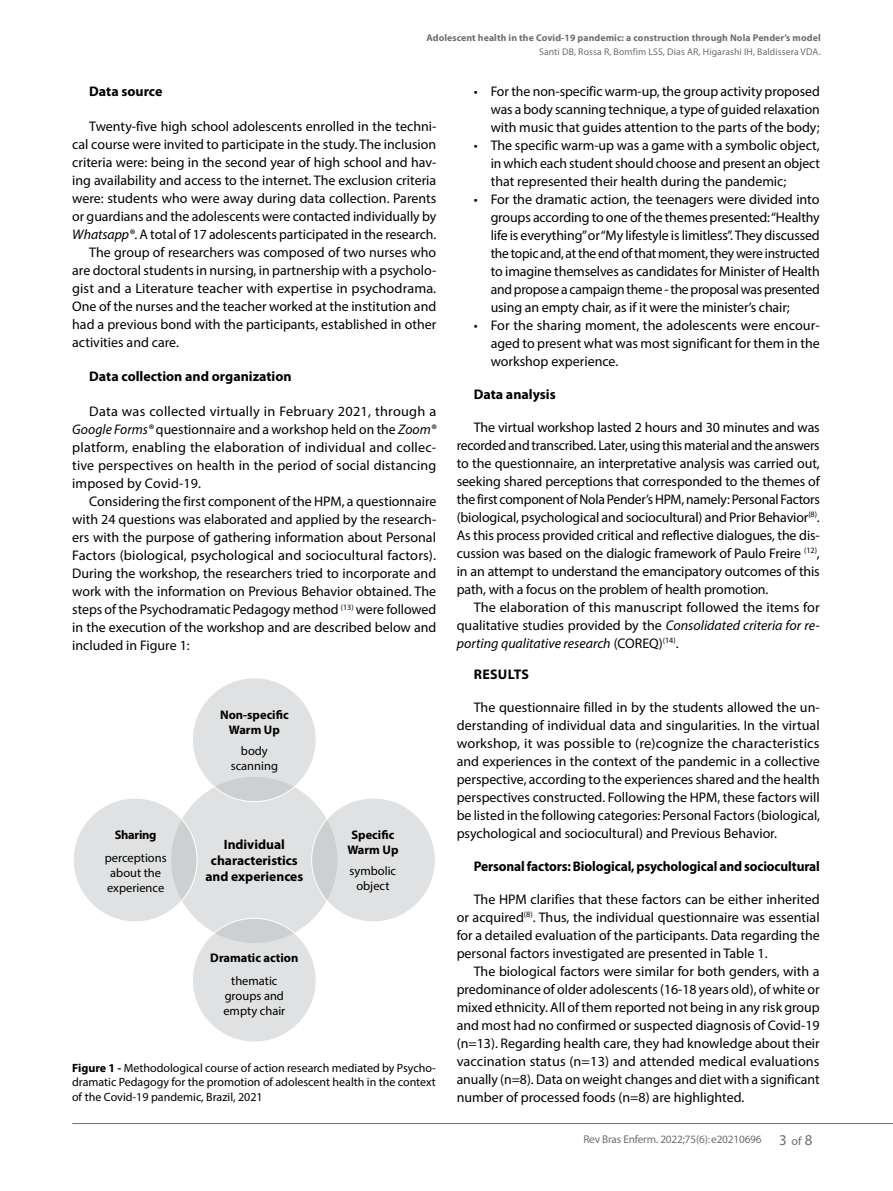
<style>
.page{position:relative;width:893px;height:1191px;background:#fff}
.page>*{position:absolute;margin:0;border:0;box-sizing:border-box;transform-origin:0 0}
.t1{font:13.95px/18px "Myriad Pro";color:#000;text-align:justify}
.t2{font:700 13.95px "Myriad Pro";letter-spacing:-.01em;color:#000;scale:.96 1}
.t3{font:700 13.95px "Myriad Pro";letter-spacing:-.01em;color:#000}
.t4{font:700 13.95px "Myriad Pro";letter-spacing:.02em;color:#000}
.t5{font:700 13.5px/16.2px "Myriad Pro";color:#000;text-align:center}
.t6{font:12.45px/15px "Myriad Pro";color:#000;text-align:center}
.t7{font:700 12.45px/15px "Myriad Pro";color:#000;text-align:center}
.t8{font:700 12.45px "Myriad Pro";letter-spacing:-.02em;color:#000}
.t9{font:12px/14.4px "Myriad Pro";color:#000;text-align:justify}
.t10{font:11.25px "Myriad Pro";letter-spacing:-.015em;color:#6d6e71}
.t11{font:700 9.75px "Myriad Pro";letter-spacing:.01em;color:#6d6e71}
.t12{font:9.75px "Myriad Pro";letter-spacing:.01em;color:#6d6e71}
.s1{font-style:italic}
.s2{font-weight:700}
.s3{font-size:15px}
.s4{font-size:12px}
</style>
<div class="page">
<hr style="left:72px;top:1123px;width:821px;height:1px;background:#6d6e71">
<div style="left:171px;top:777px;width:166px;height:166px;background:#e0e1e2;border-radius:50%"></div>
<div style="left:311px;top:798px;width:124px;height:124px;background:linear-gradient(to right,#d7d8d9,#e5e5e6);border-radius:50%"></div>
<div style="left:73px;top:798px;width:124px;height:124px;background:linear-gradient(to right,#e6e6e7,#d6d7d8);border-radius:50%"></div>
<div style="left:192px;top:678px;width:124px;height:123px;background:linear-gradient(to bottom,#e5e6e7,#d6d7d8);border-radius:50%"></div>
<div style="left:192px;top:918px;width:124px;height:124px;background:linear-gradient(to bottom,#d7d8d9,#e5e6e7);border-radius:50%"></div>
<p class="t11" style="left:426px;top:33px;width:396px">Adolescent health in the Covid-19 pandemic: a construction through Nola Pender’s model</p>
<p class="t12" style="left:539px;top:46px;width:283px">Santi DB, Rossa R, Bomfim LSS, Dias AR, Higarashi IH, Baldissera VDA.</p>
<p class="t3" style="left:89px;top:83px;width:75px">Data source</p>
<p class="t1" style="left:89px;top:117px;width:348px">Twenty-five high school adolescents enrolled in the techni-</p>
<p class="t1" style="left:72px;top:135px;width:366px">cal course were invited to participate in the study. The inclusion</p>
<p class="t1" style="left:72px;top:153px;width:366px">criteria were: being in the second year of high school and hav-</p>
<p class="t1" style="left:72px;top:171px;width:366px">ing availability and access to the internet. The exclusion criteria</p>
<p class="t1" style="left:72px;top:189px;width:366px">were: students who were away during data collection. Parents</p>
<p class="t1" style="left:72px;top:207px;width:366px">or guardians and the adolescents were contacted individually by</p>
<p class="t1" style="left:72px;top:225px;width:366px"><span class="s1">Whatsapp®</span>. A total of 17 adolescents participated in the research.</p>
<p class="t1" style="left:89px;top:243px;width:348px">The group of researchers was composed of two nurses who</p>
<p class="t1" style="left:72px;top:261px;width:366px">are doctoral students in nursing, in partnership with a psycholo-</p>
<p class="t1" style="left:72px;top:279px;width:365px">gist and a Literature teacher with expertise in psychodrama.</p>
<p class="t1" style="left:72px;top:297px;width:366px">One of the nurses and the teacher worked at the institution and</p>
<p class="t1" style="left:72px;top:315px;width:366px">had a previous bond with the participants, established in other</p>
<p class="t1" style="left:72px;top:333px;width:108px">activities and care.</p>
<p class="t3" style="left:89px;top:369px;width:204px">Data collection and organization</p>
<p class="t1" style="left:72px;top:402px;width:366px;text-indent:17px">Data was collected virtually in February 2021, through a <span class="s1">Google Forms®</span> questionnaire and a workshop held on the <span class="s1">Zoom® </span>platform, enabling the elaboration of individual and collec&shy;tive perspectives on health in the period of social distancing imposed by Covid-19.</p>
<p class="t1" style="left:72px;top:492px;width:366px;text-indent:17px">Considering the first component of the HPM, a questionnaire with 24 questions was elaborated and applied by the research&shy;ers with the purpose of gathering information about Personal Factors (biological, psychological and sociocultural factors).<br>During the workshop, the researchers tried to incorporate and work with the information on Previous Behavior obtained. The steps of the Psychodramatic Pedagogy method <sup>(13)</sup> were followed in the execution of the workshop and are described below and included in Figure 1:</p>
<p class="t8" style="left:115px;top:828px;width:43px">Sharing</p>
<p class="t6" style="left:105px;top:850px;width:63px;text-align:left">perceptions about the experience</p>
<p class="t7" style="left:220px;top:707px;width:70px">Non-specific<br>Warm Up</p>
<p class="t6" style="left:231px;top:743px;width:49px">body scanning</p>
<p class="t5" style="left:205px;top:836px;width:99px">Individual characteristics and experiences</p>
<p class="t7" style="left:347px;top:827px;width:53px">Specific<br>Warm Up</p>
<p class="t6" style="left:350px;top:863px;width:48px">symbolic object</p>
<p class="t7" style="left:210px;top:950px;width:90px">Dramatic action</p>
<p class="t6" style="left:223px;top:973px;width:64px">thematic groups and empty chair</p>
<p class="t9" style="left:72px;top:1060px;width:365px"><span class="s2">Figure 1 -</span> Methodological course of action research mediated by Psycho&shy;dramatic Pedagogy for the promotion of adolescent health in the context of the Covid-19 pandemic, Brazil, 2021</p>
<p class="t1" style="left:491px;top:82px;width:331px;text-indent:-17px">• For the non-specific warm-up, the group activity proposed was a body scanning technique, a type of guided relaxation with music that guides attention to the parts of the body;</p>
<p class="t1" style="left:491px;top:136px;width:331px;text-indent:-17px">• The specific warm-up was a game with a symbolic object, in which each student should choose and present an object that represented their health during the pandemic;</p>
<p class="t1" style="left:491px;top:190px;width:331px;text-indent:-17px">• For the dramatic action, the teenagers were divided into groups according to one of the themes presented: “Healthy life is everything” or “My lifestyle is limitless”. They discussed the topic and, at the end of that moment, they were instructed to imagine themselves as candidates for Minister of Health and propose a campaign theme - the proposal was presented using an empty chair, as if it were the minister’s chair;</p>
<p class="t1" style="left:491px;top:316px;width:331px;text-indent:-17px">• For the sharing moment, the adolescents were encour&shy;aged to present what was most significant for them in the workshop experience.</p>
<p class="t3" style="left:474px;top:386px;width:84px">Data analysis</p>
<p class="t1" style="left:457px;top:418px;width:365px;text-indent:17px">The virtual workshop lasted 2 hours and 30 minutes and was recorded and transcribed. Later, using this material and the answers to the questionnaire, an interpretative analysis was carried out, seeking shared perceptions that corresponded to the themes of the first component of Nola Pender’s HPM, namely: Personal Factors (biological, psychological and sociocultural) and Prior Behavior<sup>(8)</sup>.<br>As this process provided critical and reflective dialogues, the dis&shy;cussion was based on the dialogic framework of Paulo Freire <sup>(12)</sup>, in an attempt to understand the emancipatory outcomes of this path, with a focus on the problem of health promotion.</p>
<p class="t1" style="left:457px;top:598px;width:365px;text-indent:17px">The elaboration of this manuscript followed the items for qualitative studies provided by the <span class="s1">Consolidated criteria for re&shy;porting qualitative research</span> (COREQ)<sup>(14)</sup>.</p>
<p class="t4" style="left:474px;top:666px;width:57px">RESULTS</p>
<p class="t1" style="left:457px;top:698px;width:365px;text-indent:17px">The questionnaire filled in by the students allowed the un&shy;derstanding of individual data and singularities. In the virtual workshop, it was possible to (re)cognize the characteristics and experiences in the context of the pandemic in a collective perspective, according to the experiences shared and the health perspectives constructed. Following the HPM, these factors will be listed in the following categories: Personal Factors (biological, psychological and sociocultural) and Previous Behavior.</p>
<p class="t2" style="left:474px;top:858px;width:362px">Personal factors: Biological, psychological and sociocultural</p>
<p class="t1" style="left:457px;top:890px;width:365px;text-indent:17px">The HPM clarifies that these factors can be either inherited or acquired<sup>(8)</sup>. Thus, the individual questionnaire was essential for a detailed evaluation of the participants. Data regarding the personal factors investigated are presented in Table 1.</p>
<p class="t1" style="left:457px;top:962px;width:365px;text-indent:17px">The biological factors were similar for both genders, with a predominance of older adolescents (16-18 years old), of white or mixed ethnicity. All of them reported not being in any risk group and most had no confirmed or suspected diagnosis of Covid-19 (n=13). Regarding health care, they had knowledge about their vaccination status (n=13) and attended medical evaluations anually (n=8). Data on weight changes and diet with a significant number of processed foods (n=8) are highlighted.</p>
<p class="t10" style="left:583px;top:1132px;width:231px">Rev Bras Enferm. 2022;75(6):e20210696 <span class="s3">3</span> <span class="s4">of</span> <span class="s3">8</span></p>
</div>
